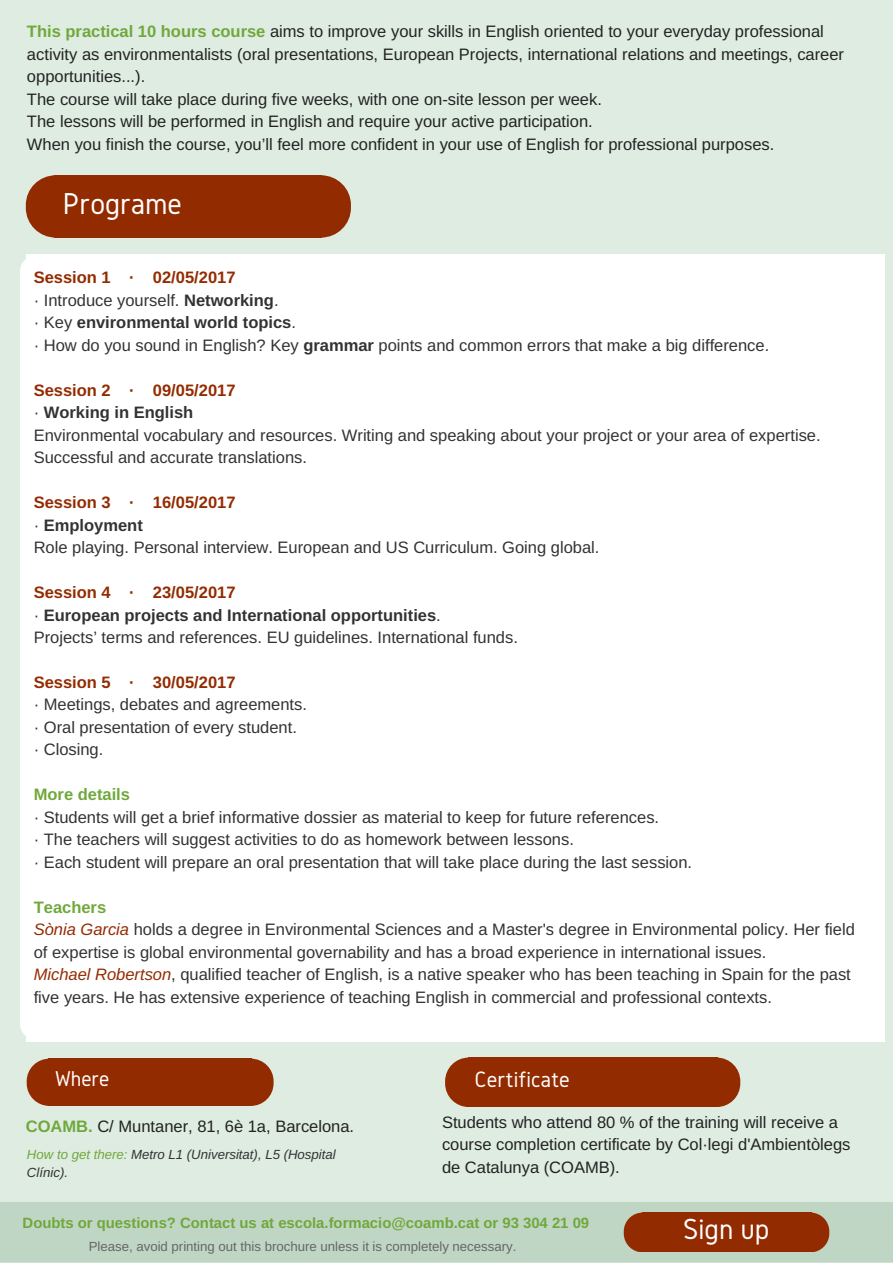
<style>
.page{position:relative;width:893px;height:1263px;background:#fff}
.page>*{position:absolute;margin:0;border:0;box-sizing:border-box;transform-origin:0 0}
.t1{font:31.35px "Gidole";color:#fff}
.t2{font:30.15px "Gidole";color:#fff}
.t3{font:23.1px "Gidole";color:#fff}
.t4{font:22.35px "Gidole";color:#fff}
.t5{font:16.5px/22.5px "Arimo";color:#323232}
.t6{font:16.5px/22.5px "Arimo";color:#222}
.t7{font:700 16.5px "Arimo";color:#932b00}
.t8{font:700 16.5px "Arimo";color:#70a83b}
.t9{font:700 14.85px "Arimo";color:#70a83b}
.t10{font:13.2px "Arimo";color:#666}
.t11{font:italic 13.2px/18px "Arimo";color:#323232}
.s1{font-weight:700;color:#70a83b}
.s2{font-weight:700;color:#932b00}
.s3{font-weight:700}
.s4{font-style:italic;color:#932b00}
.s5{color:#70a83b}
</style>
<div class="page">
<div style="left:0;top:0;width:892px;height:1202px;background:#deece1"></div>
<div style="left:55px;top:175px;width:267px;height:62px;background:#932b00"></div>
<svg style="left:322px;top:175px;width:29px;height:62px;background:#a2532f"></svg>
<svg style="left:26px;top:175px;width:29px;height:62px;background:#a2522d"></svg>
<div style="left:26px;top:254px;width:858px;height:787px;background:#fff"></div>
<svg style="left:20px;top:255px;width:6px;height:27px"></svg>
<div style="left:20px;top:282px;width:26px;height:735px;background:#fff"></div>
<svg style="left:20px;top:1017px;width:6px;height:23px"></svg>
<div style="left:0;top:1202px;width:892px;height:60px;background:#c0d6c4"></div>
<div style="left:642px;top:1212px;width:169px;height:39px;background:#932b00"></div>
<svg style="left:811px;top:1212px;width:18px;height:39px"></svg>
<svg style="left:623px;top:1212px;width:19px;height:39px"></svg>
<div style="left:49px;top:1059px;width:203px;height:46px;background:#932b00"></div>
<svg style="left:252px;top:1059px;width:21px;height:46px"></svg>
<svg style="left:27px;top:1059px;width:22px;height:46px"></svg>
<div style="left:468px;top:1057px;width:249px;height:49px;background:#932b00"></div>
<svg style="left:717px;top:1057px;width:23px;height:49px"></svg>
<svg style="left:445px;top:1057px;width:23px;height:49px"></svg>
<p class="t6" style="left:27px;top:20px;width:818px"><span class="s1">This practical 10 hours course</span> aims to improve your skills in English oriented to your everyday professional activity as environmentalists (oral presentations, European Projects, international relations and meetings, career opportunities...).<br>The course will take place during five weeks, with one on-site lesson per week.<br>The lessons will be performed in English and require your active participation.<br>When you finish the course, you’ll feel more confident in your use of English for professional purposes.</p>
<h1 class="t1" style="left:63px;top:186px;width:120px">Programe</h1>
<p class="t5" style="left:34px;top:266px;width:737px"><span class="s2">Session 1 · 02/05/2017<br></span>· Introduce yourself. <span class="s3">Networking</span>.<br>· Key <span class="s3">environmental world topics</span>.<br>· How do you sound in English? Key <span class="s3">grammar</span> points and common errors that make a big difference.</p>
<p class="t5" style="left:34px;top:379px;width:788px"><span class="s2">Session 2 · 09/05/2017<br></span>· <span class="s3">Working in English<br></span>Environmental vocabulary and resources. Writing and speaking about your project or your area of expertise.<br>Successful and accurate translations.</p>
<p class="t5" style="left:34px;top:491px;width:567px"><span class="s2">Session 3 · 16/05/2017<br></span>· <span class="s3">Employment<br></span>Role playing. Personal interview. European and US Curriculum. Going global.</p>
<p class="t5" style="left:34px;top:581px;width:485px"><span class="s2">Session 4 · 23/05/2017<br></span>· <span class="s3">European projects and International opportunities</span>.<br>Projects’ terms and references. EU guidelines. International funds.</p>
<p class="t7" style="left:34px;top:673px;width:203px">Session 5 · 30/05/2017</p>
<p class="t5" style="left:34px;top:693px;width:275px">· Meetings, debates and agreements. · Oral presentation of every student.<br>· Closing.</p>
<p class="t8" style="left:34px;top:785px;width:98px">More details</p>
<p class="t5" style="left:34px;top:806px;width:660px">· Students will get a brief informative dossier as material to keep for future references.<br>· The teachers will suggest activities to do as homework between lessons.<br>· Each student will prepare an oral presentation that will take place during the last session.</p>
<p class="t5" style="left:34px;top:896px;width:822px"><span class="s1">Teachers<br></span><span class="s4">Sònia Garcia</span> holds a degree in Environmental Sciences and a Master's degree in Environmental policy. Her field of expertise is global environmental governability and has a broad experience in international issues.<br><span class="s4">Michael Robertson</span>, qualified teacher of English, is a native speaker who has been teaching in Spain for the past five years. He has extensive experience of teaching English in commercial and professional contexts.</p>
<h3 class="t4" style="left:55px;top:1066px;width:56px">Where</h3>
<p class="t6" style="left:26px;top:1115px;width:330px"><span class="s1">COAMB.</span> C/ Muntaner, 81, 6è 1a, Barcelona.</p>
<p class="t11" style="left:27px;top:1145px;width:310px"><span class="s5">How to get there:</span> Metro L1 (Universitat), L5 (Hospital<br>Clínic).</p>
<h3 class="t3" style="left:474px;top:1067px;width:97px">Certificate</h3>
<p class="t6" style="left:442px;top:1110px;width:410px">Students who attend 80 % of the training will receive a course completion certificate by Col·legi d'Ambientòlegs de Catalunya (COAMB).</p>
<p class="t9" style="left:23px;top:1214px;width:568px">Doubts or questions? Contact us at escola.formacio@coamb.cat or 93 304 21 09</p>
<p class="t10" style="left:89px;top:1239px;width:429px">Please, avoid printing out this brochure unless it is completely necessary.</p>
<h2 class="t2" style="left:683px;top:1212px;width:87px">Sign up</h2>
</div>
